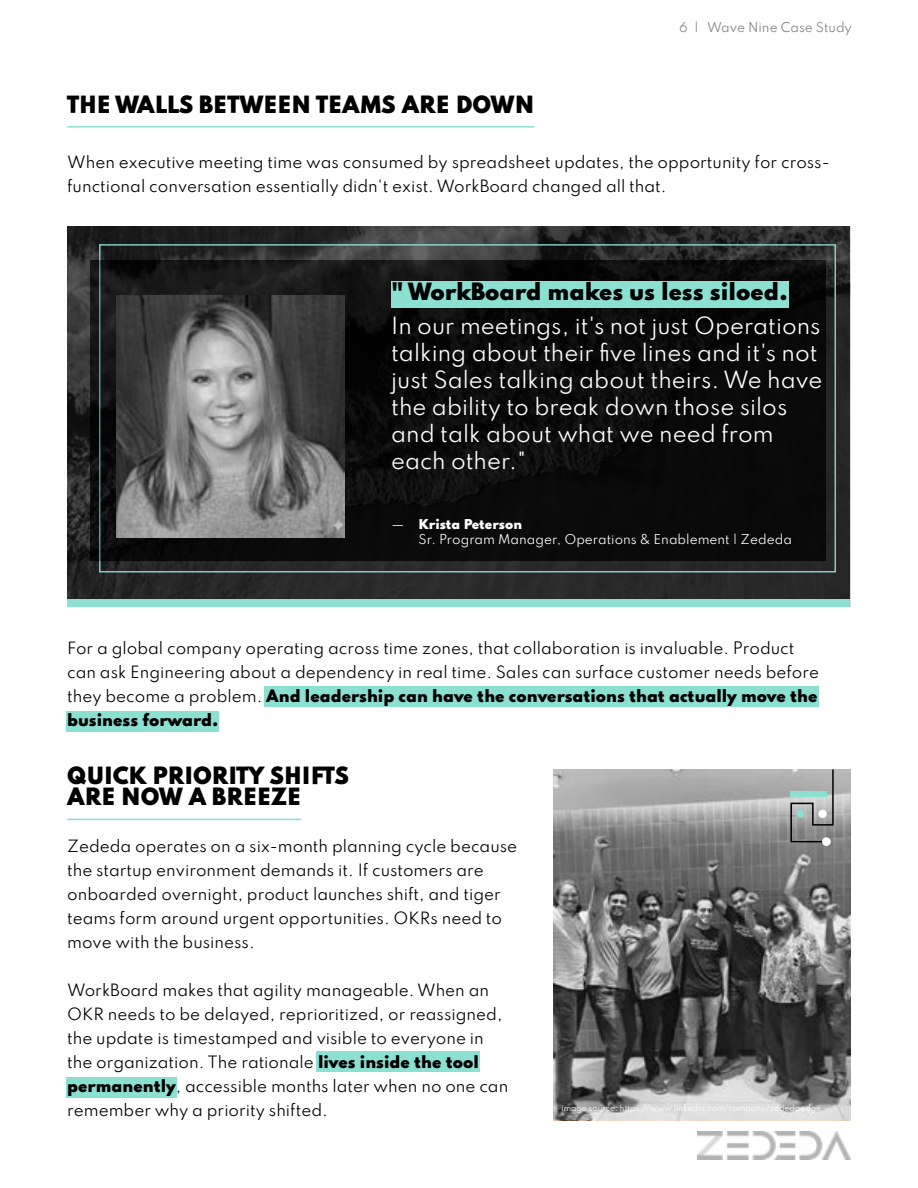
<style>
.page{position:relative;width:918px;height:1188px;background:#fff}
.page>*{position:absolute;margin:0;border:0;box-sizing:border-box;transform-origin:0 0}
.t1{font:21px/27px "Spartan";color:#fff}
.t2{font:900 21px/21px "Spartan";color:#000}
.t3{font:900 21px "Spartan";color:#000101}
.t4{font:15px/24px "Spartan";color:#000}
.t5{font:12px/15px "Spartan";color:#fff}
.t6{font:12px "Spartan";color:#808285}
.s1{font-weight:900}
</style>
<div class="page">
<svg style="left:67px;top:227px;width:783px;height:373px;background:#2c2d2d"></svg>
<div style="left:99px;top:244px;width:737px;height:329px;border:2px solid #8ce0d1"></div>
<svg style="left:90px;top:260px;width:736px;height:300px;background:#0c0c0c"></svg>
<div style="left:67px;top:600px;width:783px;height:7px;background:#8ce0d1"></div>
<img style="left:117px;top:296px;width:227px;height:242px">
<div style="left:391px;top:281px;width:398px;height:27px;background:#8ce0d1"></div>
<hr style="left:67px;top:126px;width:467px;height:2px;background:#8ce0d1">
<hr style="left:67px;top:819px;width:234px;height:1px;background:#8ce0d1">
<img style="left:554px;top:770px;width:297px;height:350px">
<div style="left:316px;top:1051px;width:164px;height:21px;background:#8ce0d1"></div>
<div style="left:67px;top:1077px;width:110px;height:20px;background:#8ce0d1"></div>
<div style="left:264px;top:686px;width:555px;height:21px;background:#8ce0d1"></div>
<div style="left:66px;top:711px;width:153px;height:21px;background:#8ce0d1"></div>
<svg style="left:790px;top:769px;width:44px;height:74px;background:#9a9a9a"></svg>
<div style="left:791px;top:791px;width:36px;height:6px;background:#8ce0d1"></div>
<div style="left:818px;top:810px;width:9px;height:8px;background:#fff;border-radius:50%"></div>
<div style="left:822px;top:837px;width:9px;height:9px;background:#fff;border-radius:50%"></div>
<div style="left:797px;top:810px;width:7px;height:8px;background:#8ce0d1;border-radius:50%"></div>
<img style="left:698px;top:1132px;width:152px;height:28px">
<h1 class="t2" style="left:67px;top:93px;width:469px">THE WALLS BETWEEN TEAMS ARE DOWN</h1>
<p class="t6" style="left:679px;top:18px;width:174px">6 | Wave Nine Case Study</p>
<p class="t4" style="left:67px;top:150px;width:764px">When executive meeting time was consumed by spreadsheet updates, the opportunity for cross&shy;functional conversation essentially didn't exist. WorkBoard changed all that.</p>
<h1 class="t3" style="left:391px;top:275px;width:398px">" WorkBoard makes us less siloed.</h1>
<h1 class="t1" style="left:391px;top:311px;width:433px">In our meetings, it's not just Operations talking about their five lines and it's not just Sales talking about theirs. We have the ability to break down those silos and talk about what we need from each other."</h1>
<p class="t5" style="left:418px;top:516px;width:375px;text-indent:-27px">— <span class="s1">Krista Peterson<br></span>Sr. Program Manager, Operations &amp; Enablement | Zededa</p>
<p class="t4" style="left:67px;top:636px;width:753px">For a global company operating across time zones, that collaboration is invaluable. Product can ask Engineering about a dependency in real time. Sales can surface customer needs before they become a problem. <span class="s1">And leadership can have the conversations that actually move the business forward.</span></p>
<h1 class="t2" style="left:67px;top:764px;width:283px">QUICK PRIORITY SHIFTS<br>ARE NOW A BREEZE</h1>
<p class="t4" style="left:67px;top:834px;width:451px">Zededa operates on a six-month planning cycle because the startup environment demands it. If customers are onboarded overnight, product launches shift, and tiger teams form around urgent opportunities. OKRs need to move with the business.</p>
<p class="t4" style="left:67px;top:977px;width:443px">WorkBoard makes that agility manageable. When an OKR needs to be delayed, reprioritized, or reassigned, the update is timestamped and visible to everyone in the organization. The rationale <span class="s1">lives inside the tool permanently</span>, accessible months later when no one can remember why a priority shifted.</p>
</div>
